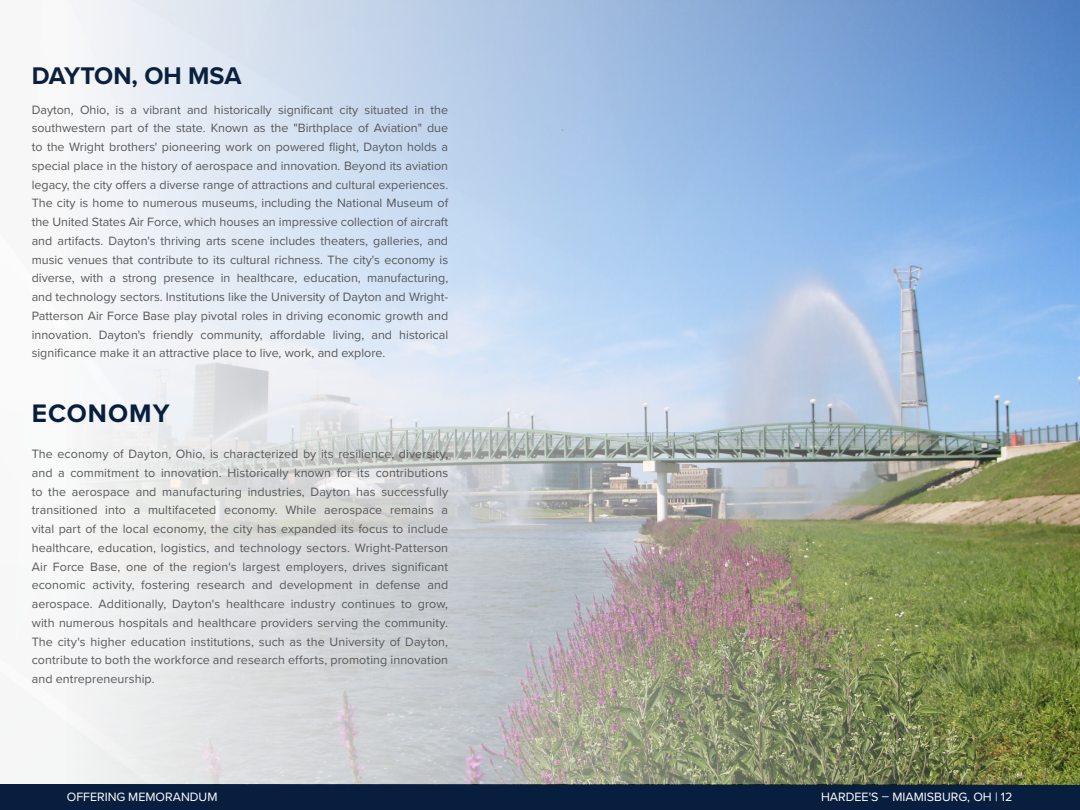
<style>
.page{position:relative;width:1080px;height:810px;background:#fff}
.page>*{position:absolute;margin:0;border:0;box-sizing:border-box;transform-origin:0 0}
.t1{font:700 26.25px "Proxima Nova";letter-spacing:.04em;color:#071e3f}
.t2{font:700 25px "Proxima Nova";letter-spacing:-.005em;color:#0a203e}
.t3{font:12.5px/18.8px "Proxima Nova";color:#58595b;text-align:justify}
.t4{font:12.5px "Proxima Nova";color:#fff}
</style>
<div class="page">
<div style="left:0;top:784px;width:1080px;height:26px;background:#071e3f"></div>
<img style="left:67px;top:0;width:1013px;height:784px">
<h2 class="t2" style="left:32px;top:57px;width:211px">DAYTON, OH MSA</h2>
<p class="t3" style="left:32px;top:100px;width:418px">Dayton, Ohio, is a vibrant and historically significant city situated in the southwestern part of the state. Known as the "Birthplace of Aviation" due to the Wright brothers' pioneering work on powered flight, Dayton holds a special place in the history of aerospace and innovation. Beyond its aviation legacy, the city offers a diverse range of attractions and cultural experiences.<br>The city is home to numerous museums, including the National Museum of the United States Air Force, which houses an impressive collection of aircraft and artifacts. Dayton's thriving arts scene includes theaters, galleries, and music venues that contribute to its cultural richness. The city's economy is diverse, with a strong presence in healthcare, education, manufacturing, and technology sectors. Institutions like the University of Dayton and Wright-Patterson Air Force Base play pivotal roles in driving economic growth and innovation. Dayton's friendly community, affordable living, and historical significance make it an attractive place to live, work, and explore.</p>
<h1 class="t1" style="left:32px;top:394px;width:140px">ECONOMY</h1>
<p class="t3" style="left:32px;top:444px;width:418px">The economy of Dayton, Ohio, is characterized by its resilience, diversity, and a commitment to innovation. Historically known for its contributions to the aerospace and manufacturing industries, Dayton has successfully transitioned into a multifaceted economy. While aerospace remains a vital part of the local economy, the city has expanded its focus to include healthcare, education, logistics, and technology sectors. Wright-Patterson Air Force Base, one of the region's largest employers, drives significant economic activity, fostering research and development in defense and aerospace. Additionally, Dayton's healthcare industry continues to grow, with numerous hospitals and healthcare providers serving the community.<br>The city's higher education institutions, such as the University of Dayton, contribute to both the workforce and research efforts, promoting innovation and entrepreneurship.</p>
<p class="t4" style="left:67px;top:788px;width:152px">OFFERING MEMORANDUM</p>
<p class="t4" style="left:821px;top:788px;width:193px">HARDEE'S – MIAMISBURG, OH | 12</p>
</div>
